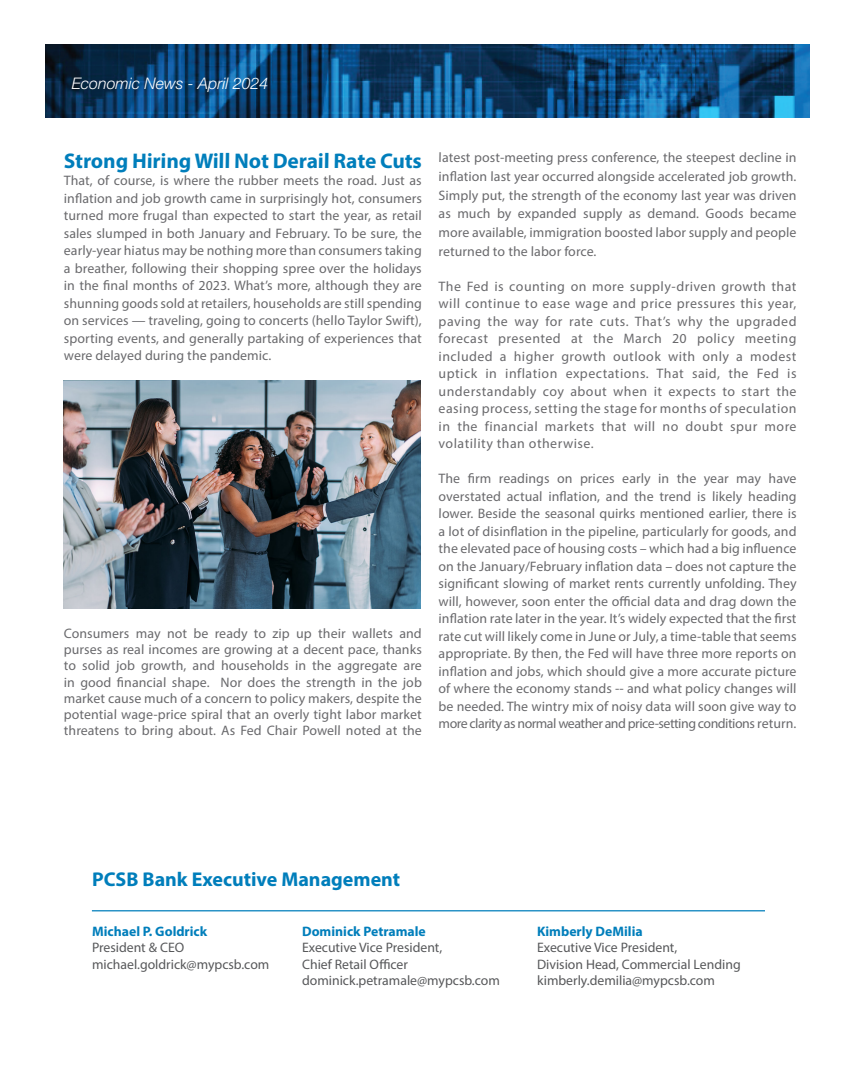
<style>
.page{position:relative;width:855px;height:1080px;background:#fff}
.page>*{position:absolute;margin:0;border:0;box-sizing:border-box;transform-origin:0 0}
.t1{font:700 21.25px "Myriad Pro";color:#007ebb}
.t2{font:700 20px "Myriad Pro";color:#007ebb}
.t3{font:italic 300 16px "Helvetica Neue LT Pro";color:#fff}
.t4{font:13.75px/17.5px "Myriad Pro";letter-spacing:.01em;color:#69696c;text-align:justify}
.t5{font:13.75px "Myriad Pro";color:#57585a}
.t6{font:700 13.75px "Myriad Pro";color:#007ebb}
</style>
<div class="page">
<hr style="left:92px;top:910px;width:673px;height:1px;background:#007ebb">
<img style="left:46px;top:44px;width:764px;height:73px">
<img style="left:64px;top:380px;width:357px;height:229px">
<p class="t3" style="left:72px;top:74px;width:198px">Economic News - April 2024</p>
<p class="t1" style="left:64px;top:147px;width:360px">Strong Hiring Will Not Derail Rate Cuts</p>
<p class="t4" style="left:64px;top:172px;width:360px">That, of course, is where the rubber meets the road. Just as inflation and job growth came in surprisingly hot, consumers turned more frugal than expected to start the year, as retail sales slumped in both January and February. To be sure, the early-year hiatus may be nothing more than consumers taking a breather, following their shopping spree over the holidays in the final months of 2023. What’s more, although they are shunning goods sold at retailers, households are still spending on services — traveling, going to concerts (hello Taylor Swift), sporting events, and generally partaking of experiences that were delayed during the pandemic.</p>
<p class="t4" style="left:64px;top:625px;width:360px;line-height:16.2px">Consumers may not be ready to zip up their wallets and purses as real incomes are growing at a decent pace, thanks to solid job growth, and households in the aggregate are in good financial shape. Nor does the strength in the job market cause much of a concern to policy makers, despite the potential wage-price spiral that an overly tight labor market threatens to bring about. As Fed Chair Powell noted at the</p>
<p class="t4" style="left:439px;top:148px;width:360px;line-height:18.8px">latest post-meeting press conference, the steepest decline in inflation last year occurred alongside accelerated job growth.<br>Simply put, the strength of the economy last year was driven as much by expanded supply as demand. Goods became more available, immigration boosted labor supply and people returned to the labor force.</p>
<p class="t4" style="left:439px;top:277px;width:360px">The Fed is counting on more supply-driven growth that will continue to ease wage and price pressures this year, paving the way for rate cuts. That’s why the upgraded forecast presented at the March 20 policy meeting included a higher growth outlook with only a modest uptick in inflation expectations. That said, the Fed is understandably coy about when it expects to start the easing process, setting the stage for months of speculation in the financial markets that will no doubt spur more volatility than otherwise.</p>
<p class="t4" style="left:439px;top:470px;width:360px">The firm readings on prices early in the year may have overstated actual inflation, and the trend is likely heading lower. Beside the seasonal quirks mentioned earlier, there is a lot of disinflation in the pipeline, particularly for goods, and the elevated pace of housing costs – which had a big influence on the January/February inflation data – does not capture the significant slowing of market rents currently unfolding. They will, however, soon enter the official data and drag down the inflation rate later in the year. It’s widely expected that the first rate cut will likely come in June or July, a time-table that seems appropriate. By then, the Fed will have three more reports on inflation and jobs, which should give a more accurate picture of where the economy stands -- and what policy changes will be needed. The wintry mix of noisy data will soon give way to more clarity as normal weather and price-setting conditions return.</p>
<p class="t2" style="left:92px;top:866px;width:310px">PCSB Bank Executive Management</p>
<p class="t6" style="left:92px;top:922px;width:117px">Michael P. Goldrick</p>
<p class="t6" style="left:302px;top:922px;width:125px">Dominick Petramale</p>
<p class="t6" style="left:537px;top:922px;width:107px">Kimberly DeMilia</p>
<p class="t5" style="left:92px;top:939px;width:94px">President &amp; CEO</p>
<p class="t5" style="left:302px;top:939px;width:142px">Executive Vice President,</p>
<p class="t5" style="left:537px;top:939px;width:142px">Executive Vice President,</p>
<p class="t5" style="left:92px;top:956px;width:179px">michael.goldrick@mypcsb.com</p>
<p class="t5" style="left:302px;top:956px;width:107px">Chief Retail Officer</p>
<p class="t5" style="left:537px;top:956px;width:205px">Division Head, Commercial Lending</p>
<p class="t5" style="left:302px;top:972px;width:199px">dominick.petramale@mypcsb.com</p>
<p class="t5" style="left:537px;top:972px;width:179px">kimberly.demilia@mypcsb.com</p>
</div>
